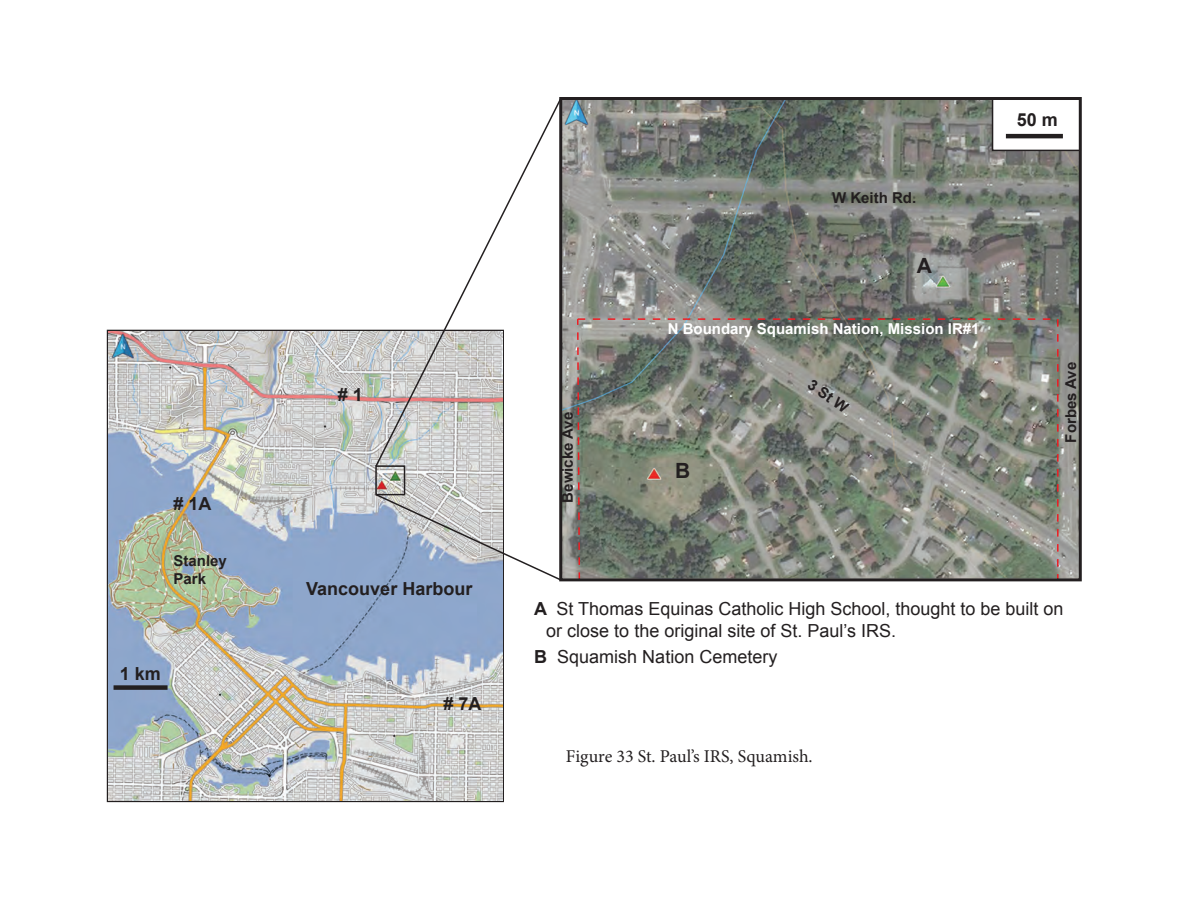
<style>
.page{position:relative;width:1188px;height:918px;background:#fff}
.page>*{position:absolute;margin:0;border:0;box-sizing:border-box;transform-origin:0 0}
.t1{font:700 21px "Arial";color:#231f20}
.t2{font:18px/21.6px "Arial";color:#231f20}
.t3{font:18px "Minion Pro";color:#231f20}
.t4{font:700 18px "Arial";color:#231f20}
.t5{font:700 15px/18px "Arial";color:#231f20}
.t6{font:700 15px "Arial";color:#fff}
.s1{font-weight:700}
</style>
<div class="page">
<img style="left:108px;top:331px;width:394px;height:470px">
<img style="left:563px;top:101px;width:515px;height:476px">
<svg style="left:576px;top:318px;width:483px;height:259px;background:#80847b"></svg>
<div style="left:375px;top:465px;width:30px;height:30px;border:2px solid #231f20"></div>
<svg style="left:374px;top:493px;width:189px;height:89px"></svg>
<svg style="left:374px;top:100px;width:185px;height:368px"></svg>
<div style="left:993px;top:99px;width:87px;height:51px;background:#fff"></div>
<div style="left:992px;top:98px;width:89px;height:53px;border:2px solid #231f20"></div>
<hr style="left:1006px;top:134px;width:57px;height:4px;background:#231f20">
<div style="left:114px;top:685px;width:54px;height:5px;background:#231f20"></div>
<div style="left:559px;top:97px;width:523px;height:484px;border:3px solid #231f20"></div>
<p class="t4" style="left:174px;top:491px;width:40px"># 1A</p>
<p class="t5" style="left:174px;top:552px;width:55px">Stanley<br>Park</p>
<p class="t4" style="left:120px;top:662px;width:43px">1 km</p>
<p class="t4" style="left:338px;top:383px;width:27px"># 1</p>
<p class="t4" style="left:306px;top:576px;width:168px">Vancouver Harbour</p>
<p class="t4" style="left:444px;top:692px;width:40px"># 7A</p>
<p class="t5" style="left:559px;top:503px;width:92px;rotate:-90deg">Bewicke Ave</p>
<p class="t5" style="left:832px;top:189px;width:86px">W Keith Rd.</p>
<p class="t1" style="left:917px;top:251px;width:17px">A</p>
<p class="t6" style="left:668px;top:319px;width:313px">N Boundary Squamish Nation, Mission IR#1</p>
<p class="t1" style="left:675px;top:457px;width:17px">B</p>
<p class="t5" style="left:815px;top:376px;width:47px;rotate:36deg">3 St W</p>
<p class="t4" style="left:1017px;top:107px;width:43px">50 m</p>
<p class="t5" style="left:1062px;top:443px;width:82px;rotate:-90deg">Forbes Ave</p>
<p class="t2" style="left:546px;top:598px;width:519px;text-indent:-12px"><span class="s1">A</span> St Thomas Equinas Catholic High School, thought to be built on or close to the original site of St. Paul’s IRS.</p>
<p class="t2" style="left:534px;top:646px;width:245px"><span class="s1">B</span> Squamish Nation Cemetery</p>
<p class="t3" style="left:566px;top:744px;width:248px">Figure 33 St. Paul’s IRS, Squamish.</p>
</div>
